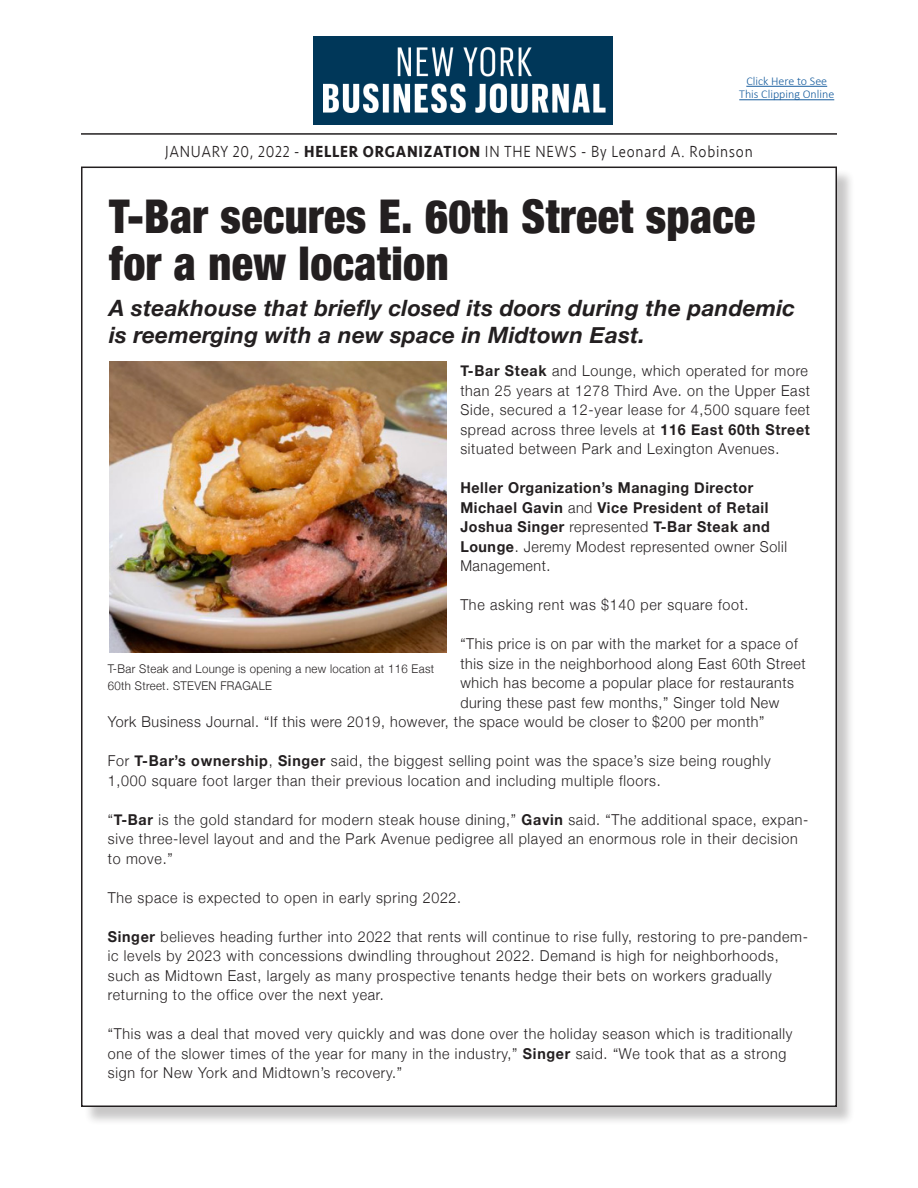
<style>
.page{position:relative;width:918px;height:1188px;background:#fff}
.page>*{position:absolute;margin:0;border:0;box-sizing:border-box;transform-origin:0 0}
.t1{font:900 condensed 46.5px/46.5px "Helvetica Neue";letter-spacing:.01em;color:#231f20;scale:.95 1}
.t2{font:italic 700 22.5px/27px "Helvetica Neue";letter-spacing:.01em;color:#231f20}
.t3{font:300 16.5px "Seravek";letter-spacing:.05em;color:#231f20;scale:.9 1}
.t4{font:300 15px/19.5px "Helvetica Neue";letter-spacing:.05em;color:#231f20;scale:.95 1}
.t5{font:700 15px/19.5px "Helvetica Neue";letter-spacing:.04em;color:#231f20;scale:.95 1}
.t6{font:300 12px/16.5px "Helvetica Neue";letter-spacing:.03em;color:#231f20;scale:.95 1}
.t7{font:300 12px "Calibri";color:#175d9e}
.s1{font-weight:700}
.s2{font-weight:300}
</style>
<div class="page">
<div style="left:84px;top:169px;width:772px;height:956px;background:#231f20;opacity:.25"></div>
<div style="left:82px;top:167px;width:754px;height:939px;background:#fff"></div>
<hr style="left:81px;top:133px;width:756px;height:2px;background:#231f20">
<img style="left:109px;top:362px;width:338px;height:290px">
<div style="left:313px;top:37px;width:300px;height:88px;background:#003759"></div>
<img style="left:323px;top:48px;width:283px;height:64px">
<img style="left:843px;top:1113px;width:13px;height:12px">
<hr style="left:746px;top:86px;width:81px;height:1px;background:#175d9e">
<hr style="left:739px;top:99px;width:95px;height:1px;background:#175d9e">
<p class="t7" style="left:746px;top:73px;width:82px">Click Here to See</p>
<p class="t7" style="left:739px;top:87px;width:97px">This Clipping Online</p>
<p class="t3" style="left:165px;top:142px;width:654px">JANUARY 20, 2022 - <span class="s1">HELLER ORGANIZATION</span> IN THE NEWS - By Leonard A. Robinson</p>
<p class="t1" style="left:109px;top:191px;width:682px">T-Bar secures E. 60th Street space for a new location</p>
<p class="t2" style="left:109px;top:295px;width:688px">A steakhouse that briefly closed its doors during the pandemic is reemerging with a new space in Midtown East.</p>
<p class="t4" style="left:460px;top:360px;width:370px"><span class="s1">T-Bar Steak</span> and Lounge, which operated for more than 25 years at 1278 Third Ave. on the Upper East Side, secured a 12-year lease for 4,500 square feet spread across three levels at <span class="s1">116 East 60th Street </span>situated between Park and Lexington Avenues.</p>
<p class="t5" style="left:460px;top:479px;width:345px">Heller Organization’s Managing Director Michael Gavin <span class="s2">and</span> Vice President of Retail Joshua Singer <span class="s2">represented</span> T-Bar Steak and Lounge<span class="s2">. Jeremy Modest represented owner Solil Management.</span></p>
<p class="t4" style="left:460px;top:594px;width:305px">The asking rent was $140 per square foot.</p>
<p class="t4" style="left:460px;top:633px;width:357px">“This price is on par with the market for a space of</p>
<p class="t4" style="left:460px;top:653px;width:365px">this size in the neighborhood along East 60th Street</p>
<p class="t4" style="left:460px;top:672px;width:353px">which has become a popular place for restaurants</p>
<p class="t4" style="left:460px;top:692px;width:337px">during these past few months,” Singer told New</p>
<p class="t4" style="left:108px;top:711px;width:693px">York Business Journal. “If this were 2019, however, the space would be closer to $200 per month”</p>
<p class="t4" style="left:108px;top:750px;width:700px">For <span class="s1">T-Bar’s ownership</span>, <span class="s1">Singer</span> said, the biggest selling point was the space’s size being roughly<br>1,000 square foot larger than their previous location and including multiple floors.</p>
<p class="t4" style="left:108px;top:809px;width:739px">“<span class="s1">T-Bar</span> is the gold standard for modern steak house dining,” <span class="s1">Gavin</span> said. “The additional space, expan&shy;sive three-level layout and and the Park Avenue pedigree all played an enormous role in their decision to move.”</p>
<p class="t4" style="left:108px;top:887px;width:374px">The space is expected to open in early spring 2022.</p>
<p class="t4" style="left:108px;top:926px;width:739px"><span class="s1">Singer</span> believes heading further into 2022 that rents will continue to rise fully, restoring to pre-pandem&shy;ic levels by 2023 with concessions dwindling throughout 2022. Demand is high for neighborhoods, such as Midtown East, largely as many prospective tenants hedge their bets on workers gradually returning to the office over the next year.</p>
<p class="t4" style="left:108px;top:1023px;width:722px">“This was a deal that moved very quickly and was done over the holiday season which is traditionally one of the slower times of the year for many in the industry,” <span class="s1">Singer</span> said. “We took that as a strong sign for New York and Midtown’s recovery.”</p>
<p class="t6" style="left:108px;top:660px;width:345px">T-Bar Steak and Lounge is opening a new location at 116 East<br>60th Street. STEVEN FRAGALE</p>
</div>
